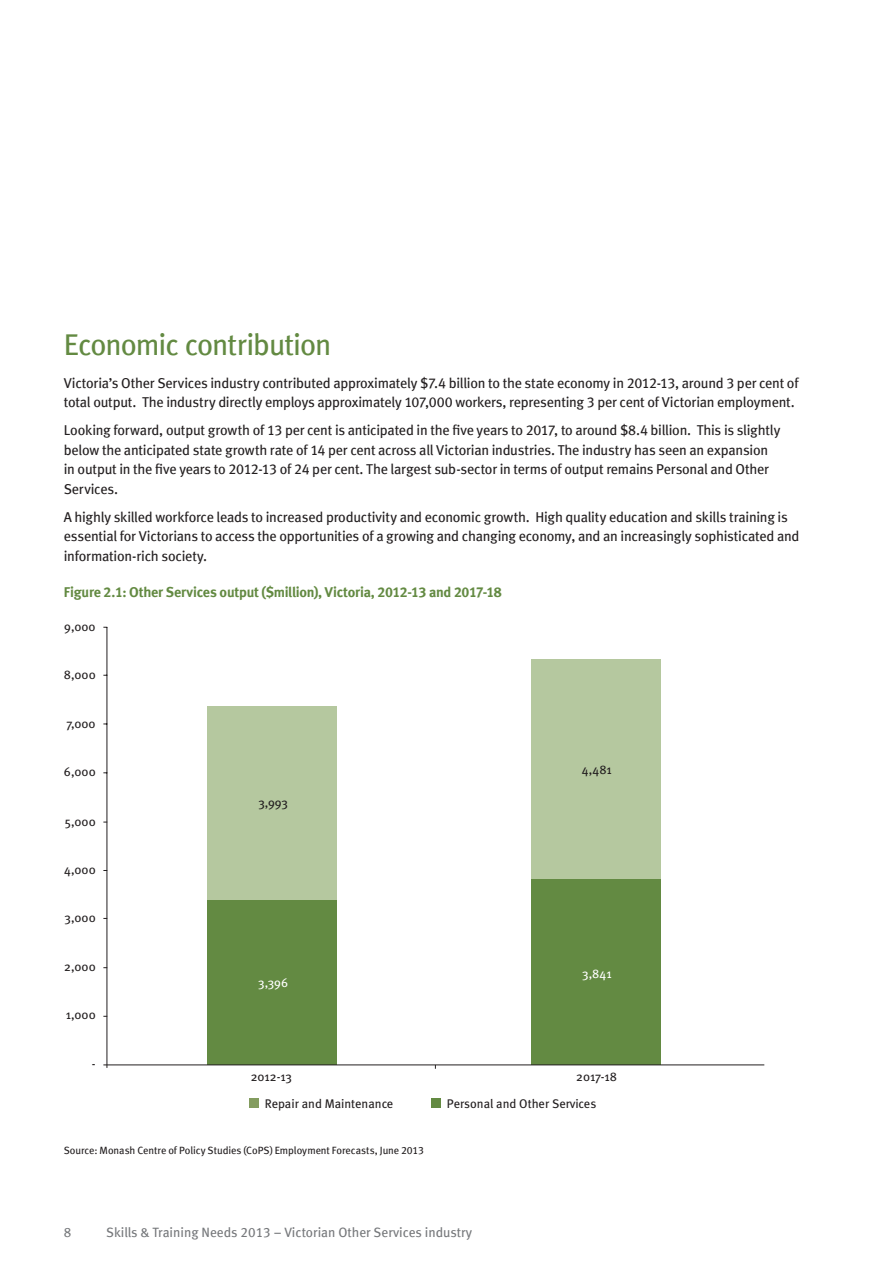
<style>
.page{position:relative;width:893px;height:1263px;background:#fff}
.page>*{position:absolute;margin:0;border:0;box-sizing:border-box;transform-origin:0 0}
.t1{font:30px "Meta Book LF";letter-spacing:-.03em;color:#638a42}
.t2{font:14.25px/19.5px "Meta Book LF";letter-spacing:-.015em;color:#231f20}
.t3{font:14.25px "Meta Bold LF";letter-spacing:-.015em;color:#638a42}
.t4{font:13.5px "Meta Book LF";color:#76787b}
.t5{font:12.6px "Meta";color:#231f20}
.t6{font:12.6px "Meta";color:#fff}
.t7{font:10.5px "Meta Book LF";letter-spacing:-.005em;color:#231f20}
</style>
<div class="page">
<hr style="left:107px;top:627px;width:1px;height:441px;background:#231f20">
<div style="left:207px;top:706px;width:130px;height:194px;background:#b5c89f"></div>
<div style="left:207px;top:900px;width:130px;height:165px;background:#638a42"></div>
<div style="left:531px;top:659px;width:129px;height:220px;background:#b5c89f"></div>
<div style="left:531px;top:879px;width:129px;height:186px;background:#638a42"></div>
<hr style="left:103px;top:1064px;width:661px;height:1px;background:#231f20">
<div style="left:249px;top:1099px;width:9px;height:9px;background:#839c5f"></div>
<div style="left:432px;top:1099px;width:9px;height:9px;background:#638a42"></div>
<h1 class="t1" style="left:64px;top:327px;width:269px">Economic contribution</h1>
<p class="t2" style="left:64px;top:373px;width:736px">Victoria’s Other Services industry contributed approximately $7.4 billion to the state economy in 2012-13, around 3 per cent of total output. The industry directly employs approximately 107,000 workers, representing 3 per cent of Victorian employment.</p>
<p class="t2" style="left:64px;top:420px;width:718px">Looking forward, output growth of 13 per cent is anticipated in the five years to 2017, to around $8.4 billion. This is slightly below the anticipated state growth rate of 14 per cent across all Victorian industries. The industry has seen an expansion in output in the five years to 2012-13 of 24 per cent. The largest sub-sector in terms of output remains Personal and Other Services.</p>
<p class="t2" style="left:64px;top:507px;width:737px">A highly skilled workforce leads to increased productivity and economic growth. High quality education and skills training is essential for Victorians to access the opportunities of a growing and changing economy, and an increasingly sophisticated and information-rich society.</p>
<p class="t3" style="left:64px;top:584px;width:440px">Figure 2.1: Other Services output ($million), Victoria, 2012-13 and 2017-18</p>
<p class="t5" style="left:64px;top:620px;width:33px">9,000</p>
<p class="t5" style="left:64px;top:667px;width:33px">8,000</p>
<p class="t5" style="left:66px;top:716px;width:31px">7,000</p>
<p class="t5" style="left:64px;top:765px;width:33px">6,000</p>
<p class="t5" style="left:65px;top:814px;width:32px">5,000</p>
<p class="t5" style="left:64px;top:862px;width:33px">4,000</p>
<p class="t5" style="left:65px;top:910px;width:33px">3,000</p>
<p class="t5" style="left:64px;top:959px;width:33px">2,000</p>
<p class="t5" style="left:66px;top:1008px;width:31px">1,000</p>
<p class="t5" style="left:92px;top:1056px;width:5px">-</p>
<p class="t5" style="left:258px;top:795px;width:31px">3,993</p>
<p class="t6" style="left:258px;top:975px;width:31px">3,396</p>
<p class="t5" style="left:582px;top:762px;width:31px">4,481</p>
<p class="t6" style="left:582px;top:966px;width:31px">3,841</p>
<p class="t5" style="left:251px;top:1069px;width:43px">2012-13</p>
<p class="t5" style="left:576px;top:1069px;width:42px">2017-18</p>
<p class="t5" style="left:265px;top:1096px;width:130px">Repair and Maintenance</p>
<p class="t5" style="left:447px;top:1096px;width:151px">Personal and Other Services</p>
<p class="t7" style="left:64px;top:1144px;width:362px">Source: Monash Centre of Policy Studies (CoPS) Employment Forecasts, June 2013</p>
<p class="t4" style="left:64px;top:1225px;width:9px">8</p>
<p class="t4" style="left:106px;top:1225px;width:367px">Skills &amp; Training Needs 2013 – Victorian Other Services industry</p>
</div>
